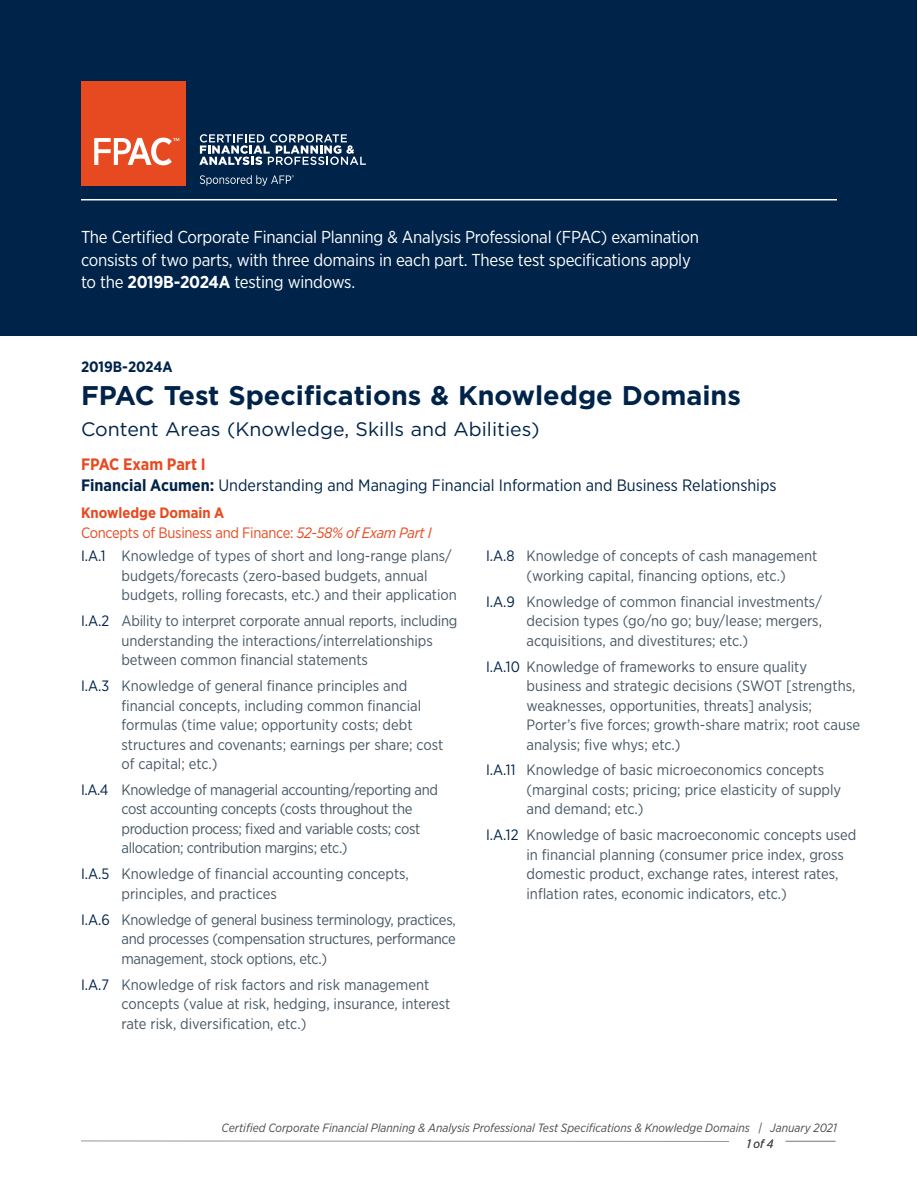
<style>
.page{position:relative;width:918px;height:1188px;background:#fff}
.page>*{position:absolute;margin:0;border:0;box-sizing:border-box;transform-origin:0 0}
.SubHead{font:700 27px "Gotham";color:#002349}
.SubHead-2{font:19.5px "Gotham";color:#002349}
.Intro_Copy{font:17.25px/22.5px "Gotham Narrow";letter-spacing:-.015em;color:#fff}
.KSA_Exam_Part_Descri{font:16.5px "Gotham Narrow";color:#002349}
.KSA_Exam_Part{font:700 16.5px "Gotham Narrow";color:#e74a20}
.KSA_listing{font:15px/19.5px "Gotham Narrow";color:#475865}
.KSA_listing-2{font:15px/19.5px "Gotham Narrow";letter-spacing:-.025em;color:#475865}
.KSA_Domain_Descripti{font:15px "Gotham Narrow";letter-spacing:-.02em;color:#e74a20}
.KSA_Domain{font:700 15px "Gotham Narrow";color:#e74a20}
.SubHead-3{font:700 15px "Gotham Narrow";color:#002349}
.body{font:italic 12px "Gotham Narrow";color:#4b4c4d}
.s1{font-weight:700}
.s2{font-style:italic}
.s3{color:#002349}
</style>
<div class="page">
<svg style="left:81px;top:1140px;width:648px;height:2px"></svg>
<div style="left:1px;top:1px;width:916px;height:335px;background:#002349"></div>
<hr style="left:786px;top:1141px;width:50px;height:1px;background:#939598">
<hr style="left:81px;top:199px;width:756px;height:1px;background:#fff">
<div style="left:81px;top:81px;width:105px;height:105px;background:#e74a20"></div>
<svg style="left:200px;top:175px;width:94px;height:11px"></svg>
<svg style="left:199px;top:134px;width:167px;height:31px"></svg>
<svg style="left:94px;top:138px;width:85px;height:27px"></svg>
<p class="Intro_Copy" style="left:81px;top:226px;width:620px">The Certified Corporate Financial Planning &amp; Analysis Professional (FPAC) examination consists of two parts, with three domains in each part. These test specifications apply to the <span class="s1">2019B-2024A</span> testing windows.</p>
<p class="SubHead-3" style="left:81px;top:357px;width:93px">2019B-2024A</p>
<p class="SubHead" style="left:81px;top:378px;width:661px">FPAC Test Specifications &amp; Knowledge Domains</p>
<p class="SubHead-2" style="left:81px;top:417px;width:460px">Content Areas (Knowledge, Skills and Abilities)</p>
<p class="KSA_Exam_Part" style="left:81px;top:454px;width:126px">FPAC Exam Part I</p>
<p class="KSA_Exam_Part_Descri" style="left:81px;top:475px;width:697px"><span class="s1">Financial Acumen:</span> Understanding and Managing Financial Information and Business Relationships</p>
<p class="KSA_Domain" style="left:81px;top:503px;width:145px">Knowledge Domain A</p>
<p class="KSA_Domain_Descripti" style="left:81px;top:524px;width:352px">Concepts of Business and Finance: <span class="s2">52-58% of Exam Part I</span></p>
<p class="KSA_listing" style="left:122px;top:546px;width:337px;text-indent:-40px"><span class="s3">I.A.1</span> Knowledge of types of short and long-range plans/ budgets/forecasts (zero-based budgets, annual budgets, rolling forecasts, etc.) and their application</p>
<p class="KSA_listing" style="left:122px;top:611px;width:337px;text-indent:-40px"><span class="s3">I.A.2</span> Ability to interpret corporate annual reports, including understanding the interactions/interrelationships between common financial statements</p>
<p class="KSA_listing" style="left:122px;top:676px;width:323px;text-indent:-40px"><span class="s3">I.A.3</span> Knowledge of general finance principles and financial concepts, including common financial formulas (time value; opportunity costs; debt structures and covenants; earnings per share; cost of capital; etc.)</p>
<p class="KSA_listing-2" style="left:122px;top:780px;width:318px;text-indent:-40px"><span class="s3">I.A.4</span> Knowledge of managerial accounting/reporting and cost accounting concepts (costs throughout the production process; fixed and variable costs; cost allocation; contribution margins; etc.)</p>
<p class="KSA_listing" style="left:122px;top:864px;width:289px;text-indent:-40px"><span class="s3">I.A.5</span> Knowledge of financial accounting concepts, principles, and practices</p>
<p class="KSA_listing" style="left:122px;top:910px;width:336px;text-align:justify;text-indent:-40px"><span class="s3">I.A.6</span> Knowledge of general business terminology, practices, and processes (compensation structures, performance management, stock options, etc.)</p>
<p class="KSA_listing" style="left:122px;top:975px;width:330px;text-indent:-40px"><span class="s3">I.A.7</span> Knowledge of risk factors and risk management concepts (value at risk, hedging, insurance, interest rate risk, diversification, etc.)</p>
<p class="KSA_listing" style="left:486px;top:546px;width:333px;text-align:center"><span class="s3">I.A.8</span> Knowledge of concepts of cash management (working capital, financing options, etc.)</p>
<p class="KSA_listing" style="left:526px;top:591px;width:297px;text-align:justify;text-indent:-40px"><span class="s3">I.A.9</span> Knowledge of common financial investments/ decision types (go/no go; buy/lease; mergers, acquisitions, and divestitures; etc.)</p>
<p class="KSA_listing" style="left:526px;top:656px;width:335px;text-indent:-40px"><span class="s3">I.A.10</span> Knowledge of frameworks to ensure quality business and strategic decisions (SWOT [strengths, weaknesses, opportunities, threats] analysis; Porter’s five forces; growth-share matrix; root cause analysis; five whys; etc.)</p>
<p class="KSA_listing" style="left:526px;top:760px;width:316px;text-indent:-40px"><span class="s3">I.A.11</span> Knowledge of basic microeconomics concepts (marginal costs; pricing; price elasticity of supply and demand; etc.)</p>
<p class="KSA_listing" style="left:526px;top:825px;width:332px;text-indent:-40px"><span class="s3">I.A.12</span> Knowledge of basic macroeconomic concepts used in financial planning (consumer price index, gross domestic product, exchange rates, interest rates, inflation rates, economic indicators, etc.)</p>
<p class="body" style="left:222px;top:1120px;width:617px">Certified Corporate Financial Planning &amp; Analysis Professional Test Specifications &amp; Knowledge Domains | January 2021</p>
<p class="body" style="left:747px;top:1136px;width:28px">1 of 4</p>
</div>
